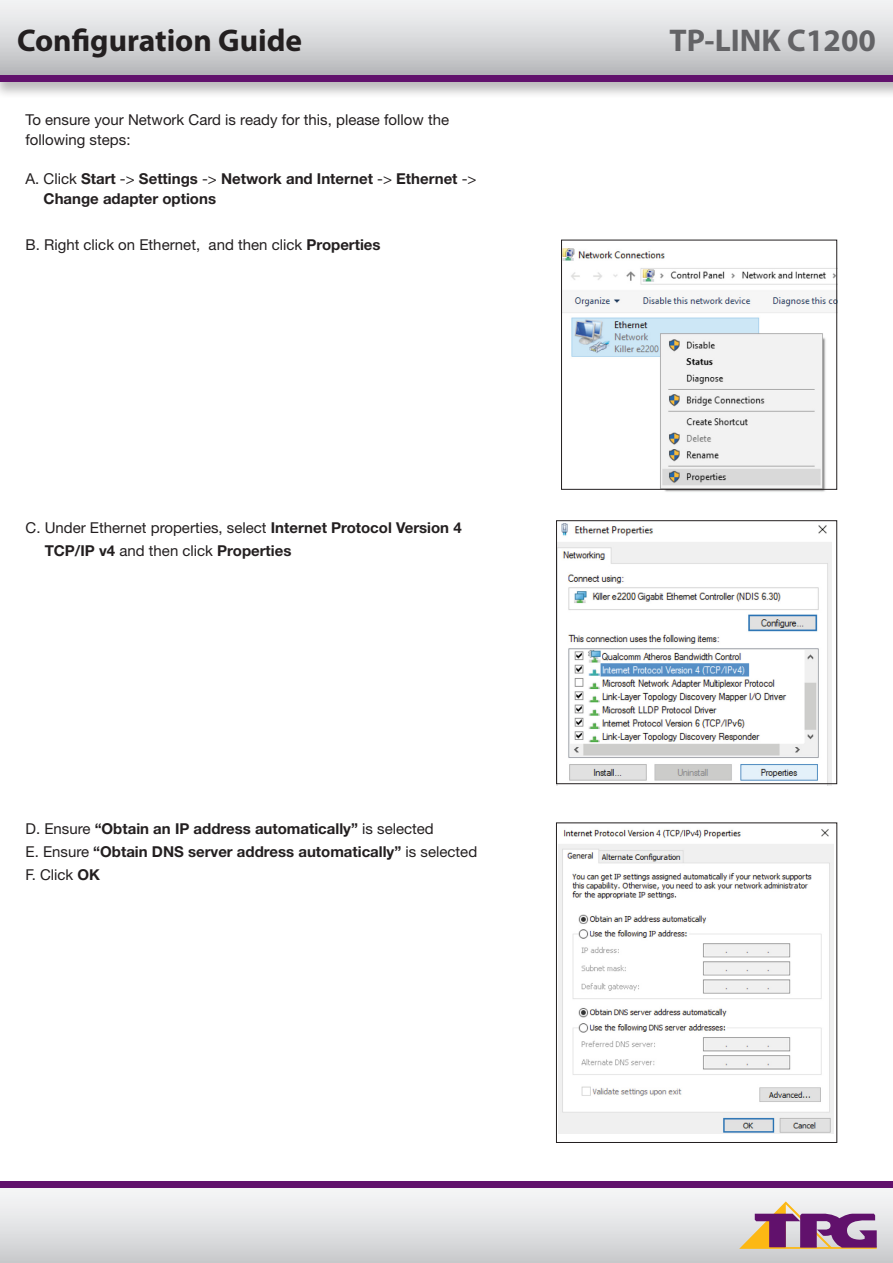
<style>
.page{position:relative;width:893px;height:1263px;background:#fff}
.page>*{position:absolute;margin:0;border:0;box-sizing:border-box;transform-origin:0 0}
.t1{font:700 31.5px "Myriad Pro";color:#231f20}
.t2{font:700 31.5px "Myriad Pro";color:#636366}
.t3{font:15px/22.8px "Helvetica Neue LT";color:#231f20}
.t4{font:700 15px/19.8px "Helvetica Neue LT";color:#231f20}
.s1{font-weight:400}
.s2{font-weight:700}
</style>
<div class="page">
<div style="left:0;top:1px;width:893px;height:98px;background:#231f20;opacity:.3"></div>
<div style="left:0;top:0;width:893px;height:79px;background:linear-gradient(to bottom,#f8f8f9,#b5b6b9)"></div>
<div style="left:0;top:75px;width:893px;height:7px;background:#61116c"></div>
<svg style="left:0;top:1187px;width:893px;height:76px"></svg>
<div style="left:0;top:1181px;width:893px;height:6px;background:#61116c"></div>
<svg style="left:739px;top:1201px;width:138px;height:48px;background:#b58fa0"></svg>
<img style="left:563px;top:248px;width:272px;height:244px">
<div style="left:561px;top:240px;width:276px;height:250px;border:1px solid #231f20"></div>
<img style="left:556px;top:523px;width:276px;height:263px">
<div style="left:556px;top:520px;width:281px;height:264px;border:1px solid #231f20"></div>
<img style="left:559px;top:829px;width:275px;height:305px">
<div style="left:556px;top:822px;width:281px;height:321px;border:1px solid #231f20"></div>
<p class="t1" style="left:17px;top:22px;width:287px">Configuration Guide</p>
<p class="t2" style="left:669px;top:22px;width:208px">TP-LINK C1200</p>
<p class="t3" style="left:26px;top:108px;width:425px">To ensure your Network Card is ready for this, please follow the</p>
<p class="t3" style="left:26px;top:128px;width:106px">following steps:</p>
<p class="t4" style="left:44px;top:169px;width:434px;text-indent:-18px"><span class="s1">A. Click</span> Start <span class="s1">-&gt;</span> Settings <span class="s1">-&gt;</span> Network and Internet <span class="s1">-&gt;</span> Ethernet <span class="s1">-&gt;<br></span>Change adapter options</p>
<p class="t3" style="left:26px;top:233px;width:357px">B. Right click on Ethernet, and then click <span class="s2">Properties</span></p>
<p class="t3" style="left:45px;top:516px;width:418px;text-indent:-19px">C. Under Ethernet properties, select <span class="s2">Internet Protocol Version 4<br>TCP/IP v4</span> and then click <span class="s2">Properties</span></p>
<p class="t4" style="left:26px;top:819px;width:410px"><span class="s1">D. Ensure</span> “Obtain an IP address automatically” <span class="s1">is selected</span></p>
<p class="t4" style="left:26px;top:842px;width:453px"><span class="s1">E. Ensure</span> “Obtain DNS server address automatically” <span class="s1">is selected</span></p>
<p class="t3" style="left:26px;top:863px;width:76px">F. Click <span class="s2">OK</span></p>
</div>
